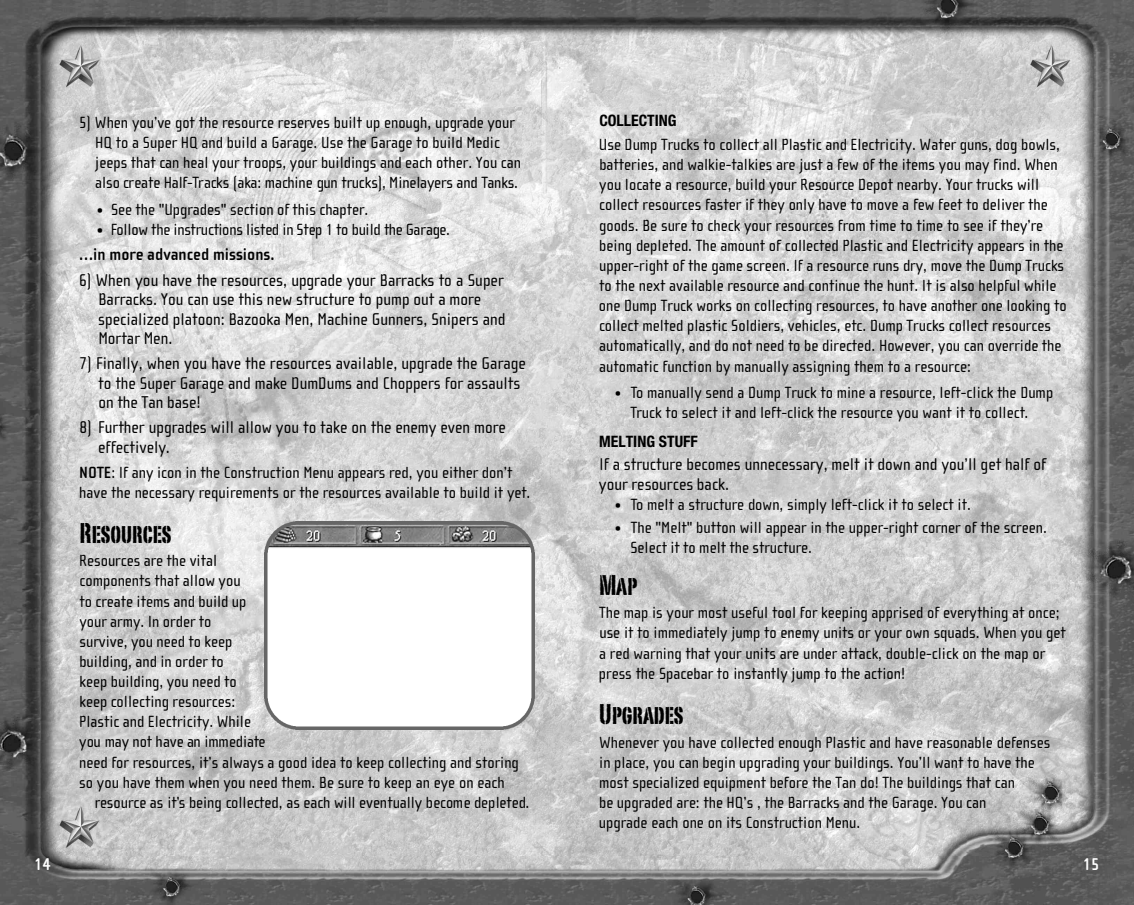
<style>
.page{position:relative;width:1134px;height:905px;background:#fff}
.page>*{position:absolute;margin:0;border:0;box-sizing:border-box;transform-origin:0 0}
.t1{font:28px "Portago ITC";color:#000}
.t2{font:17.5px/19.2px "Cholla Sans";color:#000}
.t3{font:700 17.5px "Cholla Sans";color:#000}
.t4{font:700 17.5px "Cholla Sans";color:#fff}
.t5{font:16.62px/20.1px "Cholla Sans";color:#000}
.t6{font:16.62px "Cholla Sans";letter-spacing:-.025em;color:#000}
.t7{font:700 condensed 15.75px "Helvetica Neue";color:#000}
.s1{font-weight:700}
</style>
<div class="page">
<img style="left:0;top:0;width:1134px;height:905px">
<img style="left:265px;top:522px;width:269px;height:208px">
<p class="t5" style="left:95px;top:114px;width:428px;text-indent:-16px">5) When you’ve got the resource reserves built up enough, upgrade your HQ to a Super HQ and build a Garage. Use the Garage to build Medic jeeps that can heal your troops, your buildings and each other. You can also create Half-Tracks (aka: machine gun trucks), Minelayers and Ta n k s .</p>
<p class="t5" style="left:97px;top:201px;width:273px">• See the "Upgrades" section of this chapter.</p>
<p class="t6" style="left:97px;top:222px;width:355px">• Follow the instructions listed in Step 1 to build the Garage.</p>
<p class="t3" style="left:79px;top:247px;width:197px">…in more advanced missions.</p>
<p class="t2" style="left:98px;top:272px;width:409px;text-indent:-19px">6) When you have the resources, upgrade your Barracks to a Super Barracks. You can use this new structure to pump out a more specialized platoon: Bazooka Men, Machine Gunners, Snipers and Mortar Men.</p>
<p class="t2" style="left:98px;top:355px;width:429px;text-indent:-19px">7) Finally, when you have the resources available, upgrade the Garage to the Super Garage and make DumDums and Choppers for assaults on the Tan base!</p>
<p class="t2" style="left:98px;top:419px;width:409px;text-indent:-19px">8) Further upgrades will allow you to take on the enemy even more effectively.</p>
<p class="t5" style="left:79px;top:464px;width:453px;line-height:19.2px"><span class="s1">NOTE</span>: If any icon in the Construction Menu appears red, you either don’t have the necessary requirements or the resources available to build it yet.</p>
<h1 class="t1" style="left:80px;top:521px;width:93px">Resources</h1>
<p class="t5" style="left:79px;top:552px;width:139px">Resources are the vital</p>
<p class="t5" style="left:80px;top:572px;width:163px">components that allow you</p>
<p class="t5" style="left:79px;top:592px;width:169px">to create items and build up</p>
<p class="t5" style="left:79px;top:612px;width:134px">your army. In order to</p>
<p class="t5" style="left:79px;top:632px;width:154px">survive, you need to keep</p>
<p class="t5" style="left:79px;top:653px;width:146px">building, and in order to</p>
<p class="t5" style="left:80px;top:673px;width:159px">keep building, you need to</p>
<p class="t5" style="left:79px;top:693px;width:157px">keep collecting resources:</p>
<p class="t5" style="left:79px;top:713px;width:173px">Plastic and Electricity. While</p>
<p class="t5" style="left:79px;top:733px;width:188px">you may not have an immediate</p>
<p class="t5" style="left:79px;top:753px;width:441px">need for resources, it’s always a good idea to keep collecting and storing</p>
<p class="t5" style="left:79px;top:773px;width:427px">so you have them when you need them. Be sure to keep an eye on each</p>
<p class="t5" style="left:95px;top:793px;width:436px">resource as it’s being collected, as each will eventually become depleted.</p>
<p class="t7" style="left:599px;top:115px;width:79px">COLLECTING</p>
<p class="t5" style="left:599px;top:136px;width:469px">Use Dump Trucks to collect all Plastic and Electricity. Water guns, dog bowls, batteries, and walkie-talkies are just a few of the items you may find. When you locate a resource, build your Resource Depot nearby. Your trucks will collect resources faster if they only have to move a few feet to deliver the goods. Be sure to check your resources from time to time to see if they’re being depleted. The amount of collected Plastic and Electricity appears in the upper-right of the game screen. If a resource runs dry, move the Dump Trucks to the next available resource and continue the hunt. It is also helpful while one Dump Truck works on collecting resources, to have another one looking to collect melted plastic Soldiers, vehicles, etc. Dump Trucks collect resources automatically, and do not need to be directed. However, you can override the automatic function by manually assigning them to a resource:</p>
<p class="t5" style="left:615px;top:383px;width:440px;text-align:center">• To manually send a Dump Truck to mine a resource, left-click the Dump<br>Truck to select it and left-click the resource you want it to collect.</p>
<p class="t7" style="left:599px;top:435px;width:100px">MELTING STUFF</p>
<p class="t2" style="left:599px;top:455px;width:449px;line-height:20.1px">If a structure becomes unnecessary, melt it down and you’ll get half of your resources back.</p>
<p class="t5" style="left:615px;top:496px;width:358px">• To melt a structure down, simply left-click it to select it.</p>
<p class="t5" style="left:630px;top:519px;width:418px;text-indent:-16px">• The "Melt" button will appear in the upper-right corner of the screen.<br>Select it to melt the structure.</p>
<h1 class="t1" style="left:599px;top:573px;width:40px">Map</h1>
<p class="t5" style="left:599px;top:604px;width:468px">The map is your most useful tool for keeping apprised of everything at once; use it to immediately jump to enemy units or your own squads. When you get a red warning that your units are under attack, double-click on the map or press the Spacebar to instantly jump to the action!</p>
<h1 class="t1" style="left:599px;top:703px;width:86px">Upgrades</h1>
<p class="t5" style="left:599px;top:733px;width:453px">Whenever you have collected enough Plastic and have reasonable defenses in place, you can begin upgrading your buildings. You’ll want to have the most specialized equipment before the Tan do! The buildings that can<br>be upgraded are: the HQ’s , the Barracks and the Garage. You can<br>upgrade each one on its Construction Menu.</p>
<p class="t4" style="left:34px;top:857px;width:18px">14</p>
<p class="t4" style="left:1083px;top:857px;width:18px">15</p>
</div>
